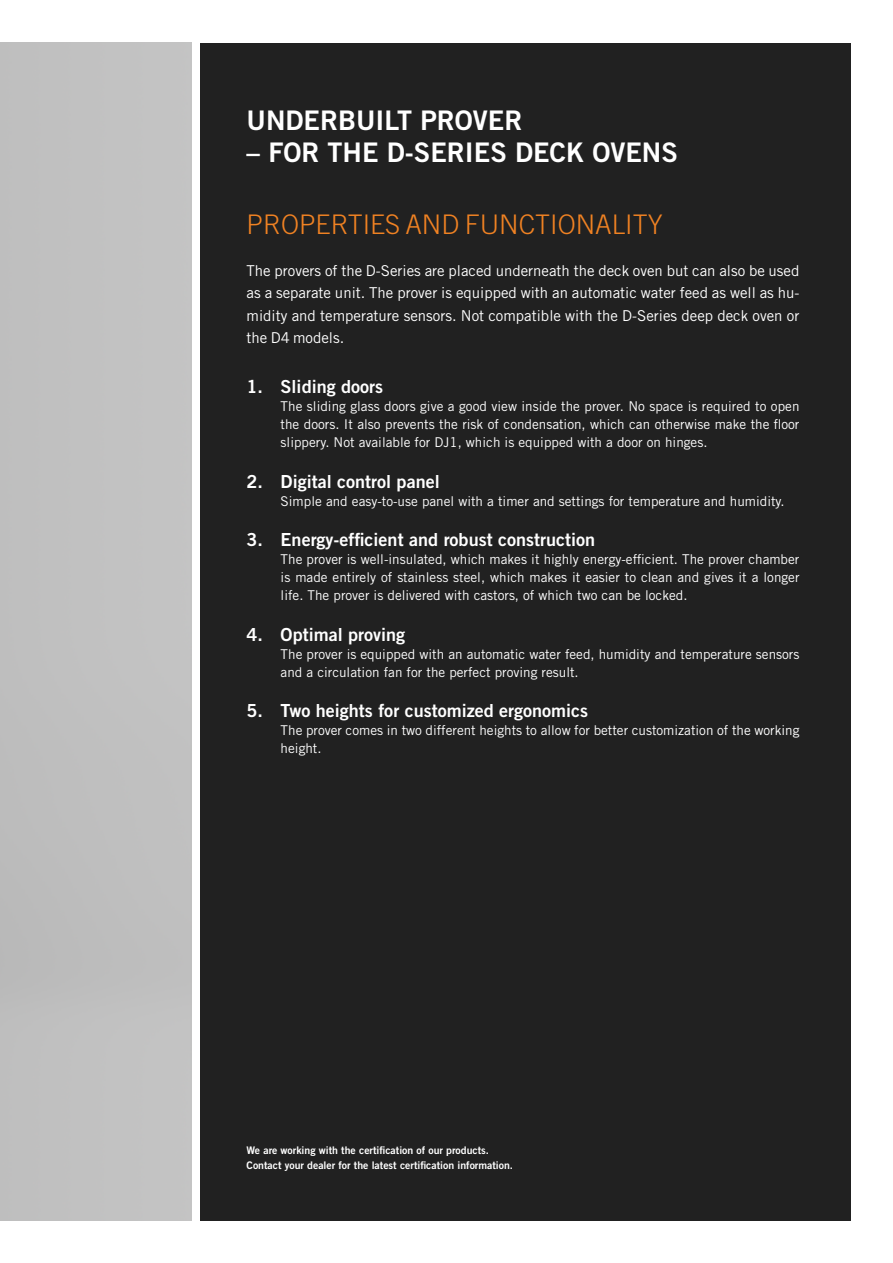
<style>
.page{position:relative;width:893px;height:1263px;background:#fff}
.page>*{position:absolute;margin:0;border:0;box-sizing:border-box;transform-origin:0 0}
.t1{font:27px "Trade Gothic LT Std Bd 2";color:#fff}
.t2{font:300 27px "Trade Gothic LT Std";color:#f08223}
.t3{font:18px "Trade Gothic LT Std Bd 2";color:#fff}
.t4{font:15px/22.5px "Trade Gothic LT Std";color:#fff;text-align:justify}
.t5{font:13.5px/18px "Trade Gothic LT Std";color:#fff;text-align:justify}
.t6{font:10.5px/15px "Trade Gothic LT Std Bd 2";color:#fff}
</style>
<div class="page">
<div style="left:200px;top:43px;width:650px;height:1177px;background:#212121"></div>
<h1 class="t1" style="left:247px;top:104px;width:277px">UNDERBUILT PROVER</h1>
<h1 class="t1" style="left:247px;top:135px;width:433px">– FOR THE D-SERIES DECK OVENS</h1>
<h1 class="t2" style="left:247px;top:209px;width:418px">PROPERTIES AND FUNCTIONALITY</h1>
<p class="t4" style="left:247px;top:259px;width:554px">The provers of the D-Series are placed underneath the deck oven but can also be used as a separate unit. The prover is equipped with an automatic water feed as well as hu&shy;midity and temperature sensors. Not compatible with the D-Series deep deck oven or the D4 models.</p>
<h2 class="t3" style="left:247px;top:376px;width:138px">1. Sliding doors</h2>
<p class="t5" style="left:281px;top:397px;width:520px">The sliding glass doors give a good view inside the prover. No space is required to open the doors. It also prevents the risk of condensation, which can otherwise make the floor slippery. Not available for DJ1, which is equipped with a door on hinges.</p>
<h2 class="t3" style="left:247px;top:470px;width:195px">2. Digital control panel</h2>
<p class="t5" style="left:281px;top:492px;width:506px">Simple and easy-to-use panel with a timer and settings for temperature and humidity.</p>
<h2 class="t3" style="left:247px;top:529px;width:350px">3. Energy-efficient and robust construction</h2>
<p class="t5" style="left:281px;top:550px;width:520px">The prover is well-insulated, which makes it highly energy-efficient. The prover chamber is made entirely of stainless steel, which makes it easier to clean and gives it a longer life. The prover is delivered with castors, of which two can be locked.</p>
<h2 class="t3" style="left:247px;top:623px;width:160px">4. Optimal proving</h2>
<p class="t5" style="left:281px;top:645px;width:520px">The prover is equipped with an automatic water feed, humidity and temperature sensors and a circulation fan for the perfect proving result.</p>
<h2 class="t3" style="left:247px;top:700px;width:343px">5. Two heights for customized ergonomics</h2>
<p class="t5" style="left:281px;top:721px;width:520px">The prover comes in two different heights to allow for better customization of the working height.</p>
<p class="t6" style="left:247px;top:1143px;width:268px">We are working with the certification of our products.<br>Contact your dealer for the latest certification information.</p>
</div>
